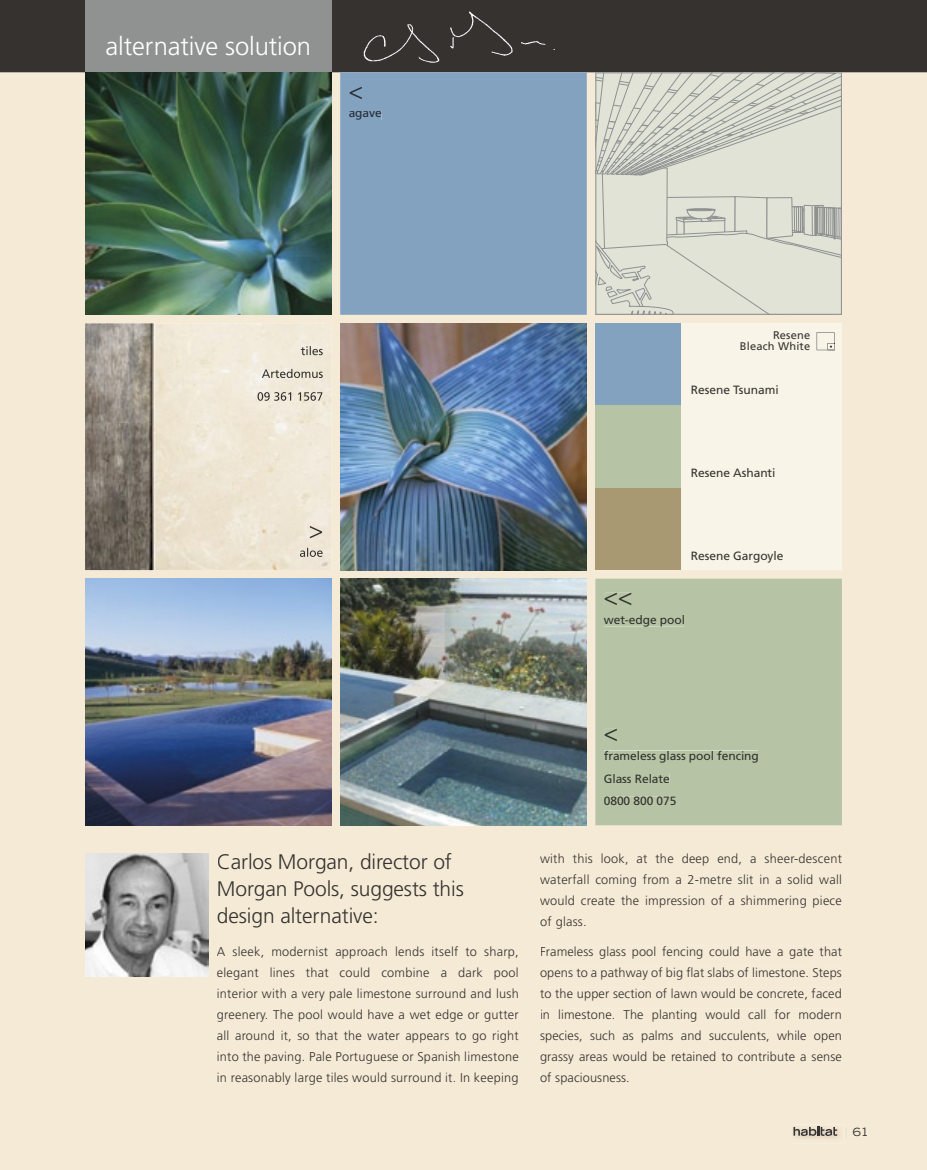
<style>
.page{position:relative;width:927px;height:1170px;background:#fff}
.page>*{position:absolute;margin:0;border:0;box-sizing:border-box;transform-origin:0 0}
.t1{font:300 25.65px "Frutiger";letter-spacing:-.005em;color:#fff}
.t2{font:300 24px "Frutiger";color:#2f322c}
.t3{font:300 24px "Frutiger";color:#262c33}
.t4{font:300 21px/27px "Frutiger";letter-spacing:-.005em;color:#35322f}
.t5{font:300 12.75px/21px "Frutiger";letter-spacing:.02em;color:#35322f;text-align:justify}
.t6{font:12px/22.8px "Frutiger";letter-spacing:-.005em;color:#2f322c}
.t7{font:12px "Frutiger";letter-spacing:-.005em;color:#363431}
.t8{font:12px "Frutiger";letter-spacing:-.005em;color:#262c33}
.t9{font:expanded 11.25px "Trade Gothic LH";color:#35322f}
.t10{font:11.1px/11.1px "Frutiger";letter-spacing:.015em;color:#363431;text-align:right}
.s1{color:#dfe2ca}
</style>
<div class="page">
<div style="left:0;top:72px;width:927px;height:1097px;background:#f5ead6"></div>
<div style="left:0;top:0;width:927px;height:72px;background:#35322f"></div>
<div style="left:85px;top:0;width:247px;height:72px;background:#909191"></div>
<div style="left:359px;top:6px;width:195px;height:66px;background:#35322f"></div>
<img style="left:85px;top:323px;width:247px;height:247px">
<img style="left:340px;top:578px;width:247px;height:247px">
<img style="left:301px;top:346px;width:22px;height:9px">
<img style="left:262px;top:369px;width:61px;height:9px">
<img style="left:258px;top:392px;width:64px;height:9px">
<svg style="left:310px;top:526px;width:12px;height:12px"></svg>
<img style="left:300px;top:547px;width:23px;height:10px">
<div style="left:595px;top:578px;width:247px;height:247px;background:#b7c3a5"></div>
<div style="left:605px;top:592px;width:26px;height:13px;background:#b7c3a5"></div>
<div style="left:604px;top:614px;width:80px;height:12px;background:#b7c3a5"></div>
<div style="left:605px;top:728px;width:12px;height:13px;background:#b7c3a5"></div>
<div style="left:604px;top:750px;width:154px;height:12px;background:#b7c3a5"></div>
<div style="left:604px;top:773px;width:65px;height:9px;background:#b7c3a5"></div>
<div style="left:604px;top:796px;width:72px;height:9px;background:#b7c3a5"></div>
<img style="left:340px;top:323px;width:247px;height:247px">
<img style="left:85px;top:72px;width:247px;height:243px">
<img style="left:85px;top:578px;width:247px;height:247px">
<img style="left:85px;top:853px;width:123px;height:123px">
<div style="left:218px;top:853px;width:234px;height:20px;background:#f5ead6"></div>
<div style="left:219px;top:880px;width:245px;height:20px;background:#f5ead6"></div>
<div style="left:218px;top:907px;width:159px;height:20px;background:#f5ead6"></div>
<div style="left:217px;top:946px;width:302px;height:12px;background:#f5ead6"></div>
<div style="left:217px;top:967px;width:302px;height:12px;background:#f5ead6"></div>
<div style="left:218px;top:988px;width:301px;height:12px;background:#f5ead6"></div>
<div style="left:217px;top:1009px;width:302px;height:12px;background:#f5ead6"></div>
<div style="left:217px;top:1030px;width:302px;height:12px;background:#f5ead6"></div>
<div style="left:218px;top:1051px;width:301px;height:12px;background:#f5ead6"></div>
<div style="left:218px;top:1072px;width:301px;height:12px;background:#f5ead6"></div>
<div style="left:540px;top:853px;width:302px;height:12px;background:#f5ead6"></div>
<div style="left:540px;top:874px;width:302px;height:12px;background:#f5ead6"></div>
<div style="left:540px;top:895px;width:302px;height:12px;background:#f5ead6"></div>
<div style="left:541px;top:916px;width:44px;height:12px;background:#f5ead6"></div>
<div style="left:541px;top:945px;width:301px;height:13px;background:#f5ead6"></div>
<div style="left:541px;top:966px;width:301px;height:13px;background:#f5ead6"></div>
<div style="left:540px;top:987px;width:302px;height:13px;background:#f5ead6"></div>
<div style="left:541px;top:1008px;width:301px;height:13px;background:#f5ead6"></div>
<div style="left:540px;top:1029px;width:302px;height:13px;background:#f5ead6"></div>
<div style="left:541px;top:1050px;width:301px;height:13px;background:#f5ead6"></div>
<div style="left:541px;top:1071px;width:88px;height:13px;background:#f5ead6"></div>
<div style="left:681px;top:323px;width:161px;height:247px;background:#f8f4e7"></div>
<div style="left:595px;top:323px;width:86px;height:82px;background:#83a2bf"></div>
<div style="left:595px;top:488px;width:86px;height:82px;background:#a89973"></div>
<div style="left:595px;top:405px;width:86px;height:83px;background:#b7c3a5"></div>
<div style="left:692px;top:385px;width:86px;height:9px;background:#f8f4e7"></div>
<div style="left:692px;top:467px;width:82px;height:9px;background:#f8f4e7"></div>
<div style="left:692px;top:551px;width:91px;height:12px;background:#f8f4e7"></div>
<svg style="left:597px;top:74px;width:243px;height:239px;background:#d6d9ce"></svg>
<div style="left:595px;top:72px;width:247px;height:243px;border:1px solid #909191"></div>
<div style="left:340px;top:72px;width:247px;height:243px;background:#83a2bf"></div>
<div style="left:350px;top:86px;width:12px;height:13px;background:#83a2bf"></div>
<div style="left:349px;top:111px;width:32px;height:9px;background:#83a2bf"></div>
<div style="left:774px;top:331px;width:36px;height:8px;background:#f8f4e7"></div>
<div style="left:741px;top:341px;width:69px;height:9px;background:#f8f4e7"></div>
<svg style="left:817px;top:332px;width:18px;height:18px"></svg>
<img style="left:791px;top:1124px;width:53px;height:19px">
<svg style="left:793px;top:1126px;width:44px;height:9px"></svg>
<div style="left:847px;top:1127px;width:20px;height:8px;background:#f5ead6"></div>
<h1 class="t1" style="left:106px;top:32px;width:207px">alternative solution</h1>
<h2 class="t3" style="left:349px;top:77px;width:16px">&lt;</h2>
<p class="t8" style="left:349px;top:106px;width:35px">agave</p>
<p class="t10" style="left:740px;top:329px;width:72px">Resene<br>Bleach White</p>
<p class="t7" style="left:691px;top:383px;width:89px">Resene Tsunami</p>
<p class="t7" style="left:691px;top:465px;width:86px">Resene Ashanti</p>
<p class="t7" style="left:691px;top:549px;width:94px">Resene Gargoyle</p>
<h2 class="t2" style="left:604px;top:583px;width:30px">&lt;&lt;</h2>
<p class="t6" style="left:604px;top:608px;width:83px">wet-edge pool</p>
<h3 class="t4" style="left:217px;top:848px;width:249px">Carlos Morgan, director of<br>Morgan Pools, suggests this design alternative:</h3>
<p class="t5" style="left:217px;top:941px;width:303px">A sleek, modernist approach lends itself to sharp, elegant lines that could combine a dark pool interior with a very pale limestone surround and lush greenery. The pool would have a wet edge or gutter all around it, so that the water appears to go right into the paving. Pale Portuguese or Spanish limestone in reasonably large tiles would surround it. In keeping</p>
<h2 class="t2" style="left:604px;top:719px;width:16px">&lt;</h2>
<p class="t6" style="left:604px;top:744px;width:157px">frameless glass pool fencing<br>Glass Relate<br>0800 800 075</p>
<p class="t5" style="left:540px;top:848px;width:303px">with this look, at the deep end, a sheer-descent waterfall coming from a 2-metre slit in a solid wall would create the impression of a shimmering piece of glass.</p>
<p class="t5" style="left:540px;top:940px;width:303px">Frameless glass pool fencing could have a gate that opens to a pathway of big flat slabs of limestone. Steps to the upper section of lawn would be concrete, faced in limestone. The planting would call for modern species, such as palms and succulents, while open grassy areas would be retained to contribute a sense of spaciousness.</p>
<p class="t9" style="left:845px;top:1124px;width:26px"><span class="s1">|</span> 61</p>
</div>
